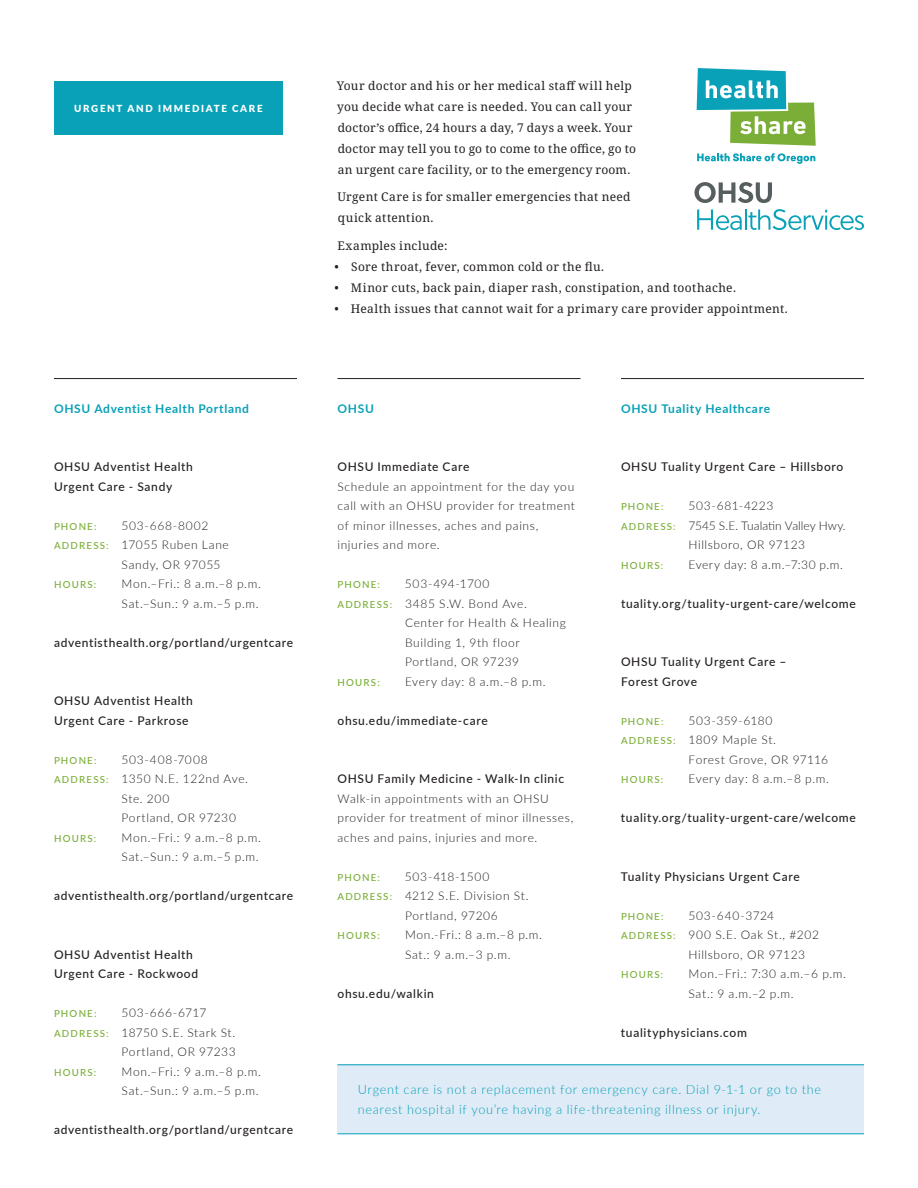
<style>
.page{position:relative;width:918px;height:1188px;background:#fff}
.page>*{position:absolute;margin:0;border:0;box-sizing:border-box;transform-origin:0 0}
.t1{font:300 12.75px/19.5px "Lato";letter-spacing:.05em;color:#08a1b7}
.t2{font:300 12px/19.5px "Lato";letter-spacing:.055em;color:#231f20}
.t3{font:500 12px/19.5px "Lato";letter-spacing:.055em;color:#231f20}
.t4{font:12px/21px "Noto Serif";letter-spacing:.025em;color:#231f20}
.t5{font:700 12px "Lato";letter-spacing:.055em;color:#08a1b7}
.t6{font:300 12px "Lato";color:#231f20}
.t7{font:300 12px "Lato";letter-spacing:.075em;color:#231f20}
.t8{font:300 12px "Lato";letter-spacing:.035em;color:#231f20}
.t9{font:300 12px "Lato";letter-spacing:.03em;color:#231f20}
.t10{font:500 9.75px "Lato";letter-spacing:.125em;color:#7aae36}
.t11{font:900 9.75px "Lato";letter-spacing:.17em;color:#fff}
.s1{font-weight:500;font-size:9.75px;color:#7aae36}
</style>
<div class="page">
<div style="left:54px;top:81px;width:229px;height:54px;background:#08a1b7"></div>
<hr style="left:54px;top:378px;width:243px;height:1px;background:#231f20">
<hr style="left:338px;top:378px;width:242px;height:1px;background:#231f20">
<hr style="left:621px;top:378px;width:243px;height:1px;background:#231f20">
<div style="left:338px;top:1065px;width:526px;height:69px;background:#dfebf6"></div>
<hr style="left:338px;top:1065px;width:526px;height:1px;background:#08a1b7">
<hr style="left:338px;top:1134px;width:526px;height:1px;background:#08a1b7">
<svg style="left:695px;top:182px;width:77px;height:21px"></svg>
<svg style="left:697px;top:209px;width:45px;height:21px"></svg>
<hr style="left:745px;top:209px;width:2px;height:21px;background:#08a1b7">
<svg style="left:748px;top:209px;width:116px;height:21px"></svg>
<svg style="left:697px;top:68px;width:119px;height:78px"></svg>
<svg style="left:697px;top:153px;width:118px;height:11px"></svg>
<p class="t11" style="left:74px;top:101px;width:190px">URGENT AND IMMEDIATE CARE</p>
<p class="t5" style="left:54px;top:399px;width:197px">OHSU Adventist Health Portland</p>
<p class="t3" style="left:54px;top:456px;width:140px">OHSU Adventist Health<br>Urgent Care - Sandy</p>
<p class="t10" style="left:54px;top:519px;width:44px">PHONE:</p>
<p class="t2" style="left:121px;top:515px;width:89px">503-668-8002</p>
<p class="t2" style="left:54px;top:535px;width:176px"><span class="s1">ADDRESS:</span> 17055 Ruben Lane</p>
<p class="t2" style="left:122px;top:554px;width:101px">Sandy, OR 97055</p>
<p class="t10" style="left:54px;top:577px;width:44px">HOURS:</p>
<p class="t2" style="left:122px;top:574px;width:141px">Mon.–Fri.: 8 a.m.–8 p.m.<br>Sat.–Sun.: 9 a.m.–5 p.m.</p>
<p class="t3" style="left:54px;top:632px;width:241px">adventisthealth.org/portland/urgentcare</p>
<p class="t3" style="left:54px;top:690px;width:140px">OHSU Adventist Health<br>Urgent Care - Parkrose</p>
<p class="t10" style="left:54px;top:753px;width:44px">PHONE:</p>
<p class="t7" style="left:121px;top:751px;width:88px">503-408-7008</p>
<p class="t2" style="left:54px;top:769px;width:196px"><span class="s1">ADDRESS:</span> 1350 N.E. 122nd Ave.</p>
<p class="t2" style="left:122px;top:788px;width:50px">Ste. 200</p>
<p class="t2" style="left:122px;top:808px;width:116px">Portland, OR 97230</p>
<p class="t10" style="left:54px;top:831px;width:44px">HOURS:</p>
<p class="t2" style="left:122px;top:827px;width:141px">Mon.–Fri.: 9 a.m.–8 p.m.<br>Sat.–Sun.: 9 a.m.–5 p.m.</p>
<p class="t3" style="left:54px;top:885px;width:241px">adventisthealth.org/portland/urgentcare</p>
<p class="t3" style="left:54px;top:944px;width:146px">OHSU Adventist Health<br>Urgent Care - Rockwood</p>
<p class="t10" style="left:54px;top:1006px;width:44px">PHONE:</p>
<p class="t2" style="left:121px;top:1003px;width:86px">503-666-6717</p>
<p class="t2" style="left:54px;top:1022px;width:183px"><span class="s1">ADDRESS:</span> 18750 S.E. Stark St.</p>
<p class="t2" style="left:122px;top:1042px;width:116px">Portland, OR 97233</p>
<p class="t10" style="left:54px;top:1065px;width:44px">HOURS:</p>
<p class="t2" style="left:122px;top:1061px;width:141px">Mon.–Fri.: 9 a.m.–8 p.m.<br>Sat.–Sun.: 9 a.m.–5 p.m.</p>
<p class="t3" style="left:54px;top:1119px;width:241px">adventisthealth.org/portland/urgentcare</p>
<p class="t4" style="left:337px;top:75px;width:301px">Your doctor and his or her medical staff will help you decide what care is needed. You can call your doctor’s office, 24 hours a day, 7 days a week. Your doctor may tell you to go to come to the office, go to an urgent care facility, or to the emergency room.</p>
<p class="t4" style="left:337px;top:187px;width:295px">Urgent Care is for smaller emergencies that need quick attention.</p>
<p class="t4" style="left:337px;top:236px;width:112px">Examples include:</p>
<p class="t4" style="left:335px;top:257px;width:271px">• Sore throat, fever, common cold or the flu.</p>
<p class="t4" style="left:335px;top:278px;width:403px">• Minor cuts, back pain, diaper rash, constipation, and toothache.</p>
<p class="t4" style="left:335px;top:299px;width:455px">• Health issues that cannot wait for a primary care provider appointment.</p>
<p class="t5" style="left:338px;top:399px;width:38px">OHSU</p>
<p class="t3" style="left:338px;top:456px;width:134px">OHSU Immediate Care</p>
<p class="t2" style="left:338px;top:476px;width:239px">Schedule an appointment for the day you call with an OHSU provider for treatment of minor illnesses, aches and pains, injuries and more.</p>
<p class="t10" style="left:338px;top:577px;width:44px">PHONE:</p>
<p class="t8" style="left:405px;top:575px;width:86px">503-494-1700</p>
<p class="t2" style="left:338px;top:593px;width:191px"><span class="s1">ADDRESS:</span> 3485 S.W. Bond Ave.</p>
<p class="t2" style="left:405px;top:613px;width:162px">Center for Health &amp; Healing</p>
<p class="t2" style="left:405px;top:632px;width:116px">Building 1, 9th floor</p>
<p class="t2" style="left:405px;top:652px;width:116px">Portland, OR 97239</p>
<p class="t10" style="left:338px;top:675px;width:44px">HOURS:</p>
<p class="t2" style="left:405px;top:671px;width:142px">Every day: 8 a.m.–8 p.m.</p>
<p class="t3" style="left:338px;top:710px;width:152px">ohsu.edu/immediate-care</p>
<p class="t3" style="left:338px;top:768px;width:228px">OHSU Family Medicine - Walk-In clinic</p>
<p class="t2" style="left:338px;top:788px;width:237px">Walk-in appointments with an OHSU provider for treatment of minor illnesses, aches and pains, injuries and more.</p>
<p class="t10" style="left:338px;top:870px;width:44px">PHONE:</p>
<p class="t2" style="left:405px;top:866px;width:86px">503-418-1500</p>
<p class="t2" style="left:338px;top:886px;width:192px"><span class="s1">ADDRESS:</span> 4212 S.E. Division St.</p>
<p class="t2" style="left:405px;top:905px;width:94px">Portland, 97206</p>
<p class="t10" style="left:338px;top:928px;width:44px">HOURS:</p>
<p class="t2" style="left:405px;top:925px;width:139px">Mon.-Fri.: 8 a.m.–8 p.m.<br>Sat.: 9 a.m.–3 p.m.</p>
<p class="t3" style="left:338px;top:983px;width:98px">ohsu.edu/walkin</p>
<p class="t5" style="left:621px;top:399px;width:151px">OHSU Tuality Healthcare</p>
<p class="t3" style="left:621px;top:456px;width:224px">OHSU Tuality Urgent Care – Hillsboro</p>
<p class="t10" style="left:621px;top:499px;width:44px">PHONE:</p>
<p class="t2" style="left:688px;top:496px;width:86px">503-681-4223</p>
<p class="t6" style="left:621px;top:517px;width:226px"><span class="s1">ADDRESS:</span> 7545 S.E. Tualatin Valley Hwy.</p>
<p class="t2" style="left:689px;top:535px;width:118px">Hillsboro, OR 97123</p>
<p class="t10" style="left:621px;top:558px;width:44px">HOURS:</p>
<p class="t2" style="left:689px;top:554px;width:156px">Every day: 8 a.m.–7:30 p.m.</p>
<p class="t3" style="left:621px;top:593px;width:236px">tuality.org/tuality-urgent-care/welcome</p>
<p class="t3" style="left:621px;top:651px;width:167px">OHSU Tuality Urgent Care –<br>Forest Grove</p>
<p class="t10" style="left:621px;top:714px;width:44px">PHONE:</p>
<p class="t9" style="left:688px;top:712px;width:86px">503-359-6180</p>
<p class="t2" style="left:621px;top:730px;width:157px"><span class="s1">ADDRESS:</span> 1809 Maple St.</p>
<p class="t2" style="left:689px;top:749px;width:141px">Forest Grove, OR 97116</p>
<p class="t10" style="left:621px;top:772px;width:44px">HOURS:</p>
<p class="t2" style="left:688px;top:769px;width:142px">Every day: 8 a.m.–8 p.m.</p>
<p class="t3" style="left:621px;top:807px;width:236px">tuality.org/tuality-urgent-care/welcome</p>
<p class="t3" style="left:621px;top:866px;width:180px">Tuality Physicians Urgent Care</p>
<p class="t10" style="left:621px;top:909px;width:44px">PHONE:</p>
<p class="t2" style="left:688px;top:905px;width:87px">503-640-3724</p>
<p class="t2" style="left:621px;top:925px;width:200px"><span class="s1">ADDRESS:</span> 900 S.E. Oak St., #202</p>
<p class="t2" style="left:689px;top:944px;width:118px">Hillsboro, OR 97123</p>
<p class="t10" style="left:621px;top:967px;width:44px">HOURS:</p>
<p class="t2" style="left:688px;top:964px;width:159px">Mon.–Fri.: 7:30 a.m.–6 p.m.<br>Sat.: 9 a.m.–2 p.m.</p>
<p class="t3" style="left:621px;top:1022px;width:127px">tualityphysicians.com</p>
<p class="t1" style="left:358px;top:1079px;width:465px">Urgent care is not a replacement for emergency care. Dial 9-1-1 or go to the nearest hospital if you’re having a life-threatening illness or injury.</p>
</div>
